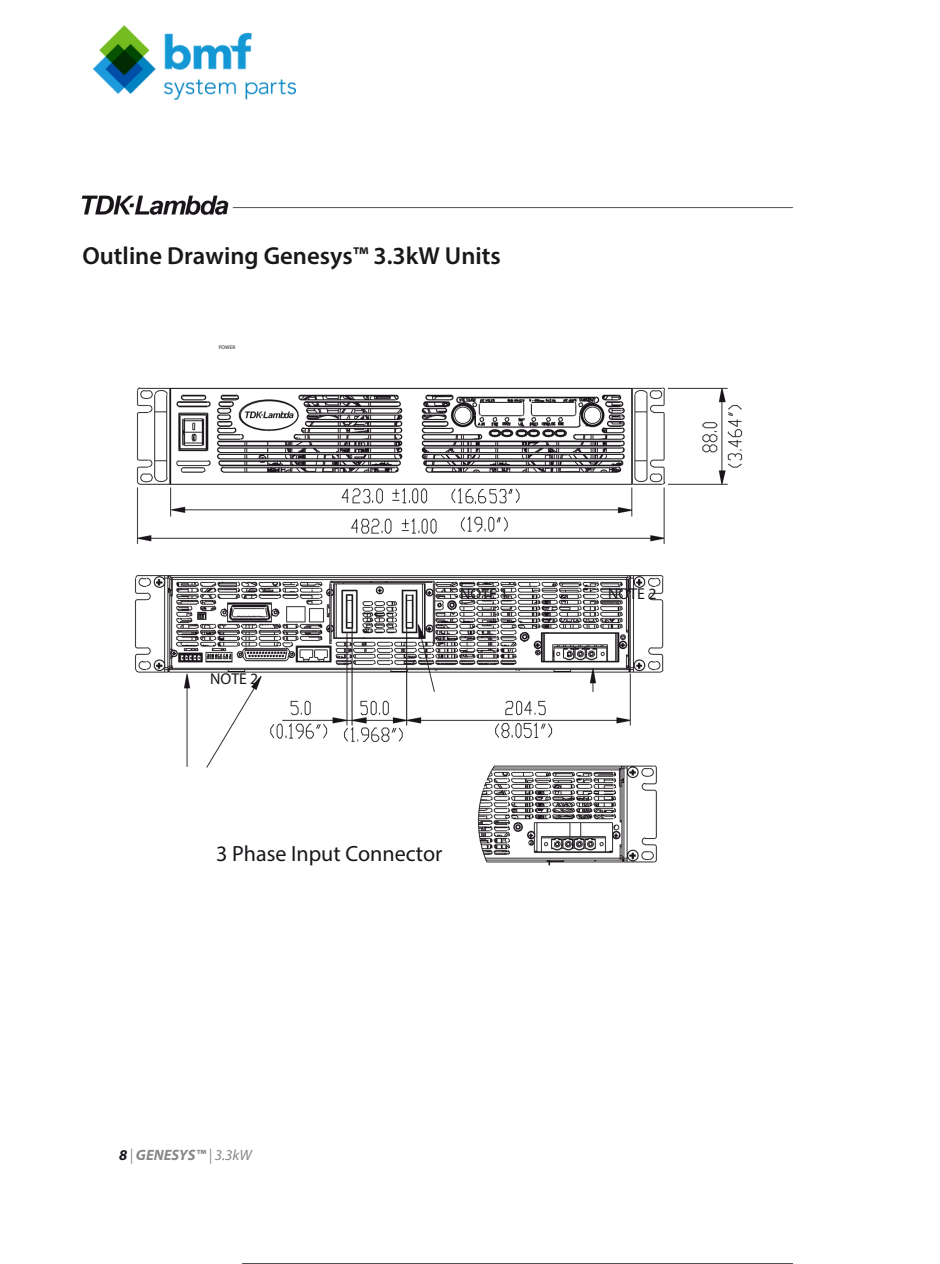
<style>
.page{position:relative;width:940px;height:1264px;background:#fff}
.page>*{position:absolute;margin:0;border:0;box-sizing:border-box;transform-origin:0 0}
.t1{font:600 24.75px "Myriad Pro";color:#1a171b}
.t2{font:22.05px "Myriad Pro";color:#1a171c}
.t3{font:15.75px "Myriad Pro";color:#1a171c}
.t4{font:italic 700 15px "Myriad Pro";color:#87888a}
.t5{font:5.25px "Myriad Pro";color:#1a171c}
.s1{color:#1a171c}
.s2{font-weight:400}
</style>
<div class="page">
<img style="left:81px;top:195px;width:713px;height:671px">
<img style="left:94px;top:25px;width:201px;height:75px">
<p class="t1" style="left:83px;top:246px;width:420px">Outline Drawing Genesys™ 3.3kW Units</p>
<h1 class="t5" style="left:219px;top:345px;width:18px">POWER</h1>
<p class="t3" style="left:210px;top:672px;width:50px">NOTE 2</p>
<h3 class="t3" style="left:460px;top:587px;width:50px">NOTE 1</h3>
<h3 class="t3" style="left:608px;top:587px;width:50px">NOTE 2</h3>
<h3 class="t2" style="left:216px;top:844px;width:228px">3 Phase Input Connector</h3>
<h2 class="t4" style="left:119px;top:1149px;width:134px"><span class="s1">8</span> <span class="s2">|</span> GENESYS™ <span class="s2">| 3.3kW</span></h2>
</div>
